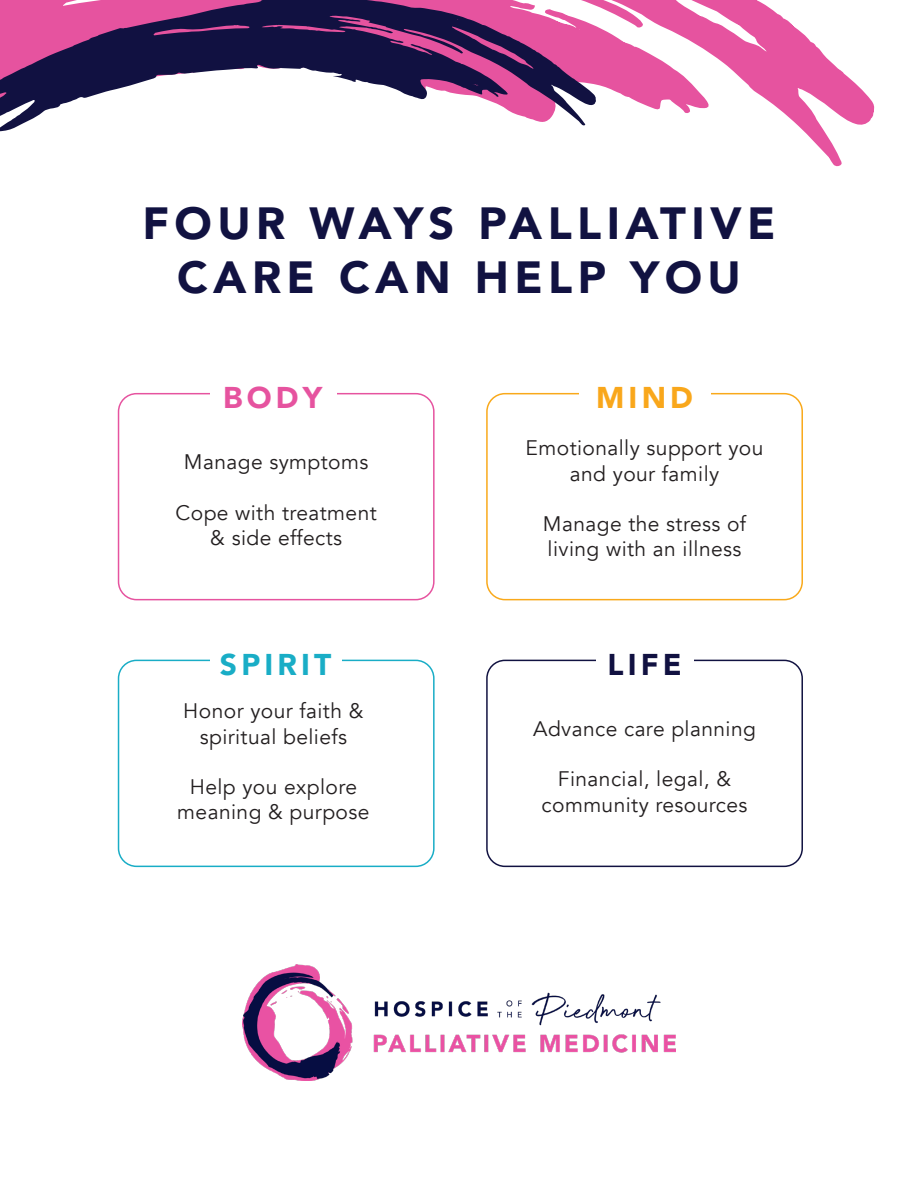
<style>
.page{position:relative;width:918px;height:1188px;background:#fff}
.page>*{position:absolute;margin:0;border:0;box-sizing:border-box;transform-origin:0 0}
.t1{font:900 45px/54px "Avenir";letter-spacing:.12em;color:#111241;text-align:center}
.t2{font:900 30px "Avenir";letter-spacing:.14em;color:#19adc6}
.t3{font:900 30px "Avenir";color:#e6539f}
.t4{font:900 30px "Avenir";color:#f9a71b}
.t5{font:900 30px "Avenir";color:#111141}
.t6{font:21px/25.2px "Avenir";letter-spacing:.02em;color:#231f20;text-align:center}
</style>
<div class="page">
<div style="left:118px;top:393px;width:317px;height:207px;border:2px solid #e6539f;border-radius:18px"></div>
<div style="left:118px;top:660px;width:317px;height:207px;border:2px solid #19adc6;border-radius:18px"></div>
<div style="left:486px;top:660px;width:317px;height:207px;border:2px solid #111241;border-radius:18px"></div>
<div style="left:486px;top:393px;width:317px;height:207px;border:2px solid #f9a91b;border-radius:18px"></div>
<div style="left:210px;top:378px;width:127px;height:30px;background:#fff"></div>
<div style="left:579px;top:378px;width:131px;height:30px;background:#fff"></div>
<div style="left:210px;top:645px;width:131px;height:30px;background:#fff"></div>
<div style="left:596px;top:645px;width:97px;height:30px;background:#fff"></div>
<img style="left:243px;top:965px;width:432px;height:115px">
<svg style="left:596px;top:0;width:279px;height:167px"></svg>
<svg style="left:0;top:0;width:596px;height:132px"></svg>
<h1 class="t1" style="left:142px;top:195px;width:635px">FOUR WAYS PALLIATIVE<br>CARE CAN HELP YOU</h1>
<h2 class="t3" style="left:223px;top:372px;width:101px">BODY</h2>
<h2 class="t4" style="left:596px;top:372px;width:99px">MIND</h2>
<p class="t6" style="left:184px;top:450px;width:186px">Manage symptoms</p>
<p class="t6" style="left:176px;top:500px;width:203px">Cope with treatment &amp; side effects</p>
<p class="t6" style="left:526px;top:436px;width:239px">Emotionally support you and your family</p>
<p class="t6" style="left:543px;top:512px;width:205px;text-align:left">Manage the stress of living with an illness</p>
<h2 class="t2" style="left:220px;top:638px;width:113px">SPIRIT</h2>
<h2 class="t5" style="left:607px;top:638px;width:76px">LIFE</h2>
<p class="t6" style="left:183px;top:699px;width:182px">Honor your faith &amp; spiritual beliefs</p>
<p class="t6" style="left:177px;top:775px;width:194px">Help you explore meaning &amp; purpose</p>
<p class="t6" style="left:533px;top:717px;width:224px">Advance care planning</p>
<p class="t6" style="left:542px;top:767px;width:207px">Financial, legal, &amp; community resources</p>
</div>
